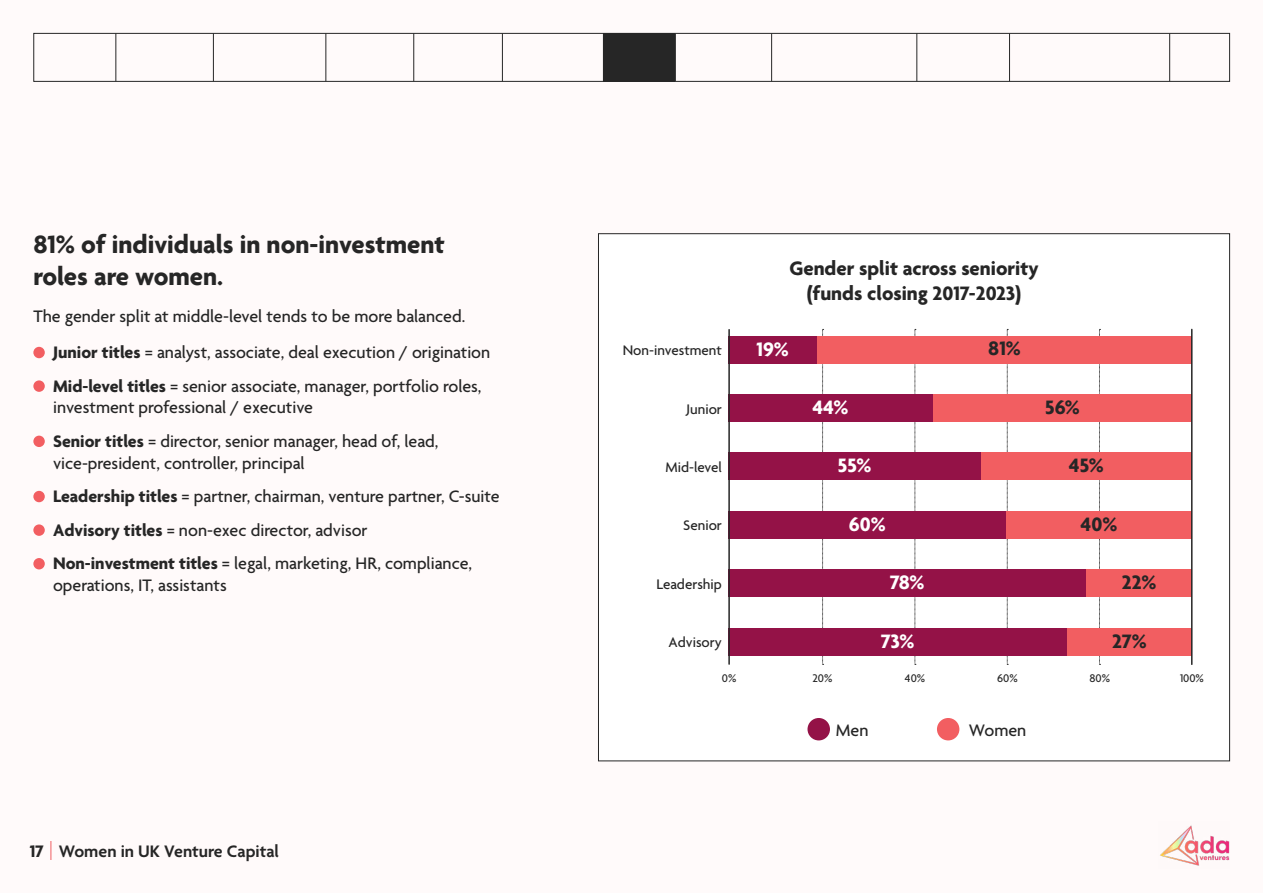
<style>
.page{position:relative;width:1263px;height:893px;background:#fffafa}
.page>*{position:absolute;margin:0;border:0;box-sizing:border-box;transform-origin:0 0}
.t1{font:700 27px/32.4px "Agenda";color:#262626}
.t2{font:700 21px/25.2px "Agenda";color:#262626;text-align:center}
.t3{font:700 21px "Agenda";color:#fff}
.t4{font:500 18px/21.6px "Agenda";color:#262626}
.t5{font:600 18px "Agenda";color:#262626}
.t6{font:500 15px "Agenda";color:#262626}
.t7{font:500 12px "Agenda";color:#262626}
.s1{font-weight:700}
</style>
<div class="page">
<img style="left:1160px;top:825px;width:70px;height:41px">
<div style="left:33px;top:347px;width:12px;height:11px;background:#f25e61;border-radius:50%"></div>
<div style="left:33px;top:380px;width:12px;height:12px;background:#f25e61;border-radius:50%"></div>
<div style="left:33px;top:436px;width:12px;height:11px;background:#f25e61;border-radius:50%"></div>
<div style="left:33px;top:491px;width:12px;height:11px;background:#f25e61;border-radius:50%"></div>
<div style="left:33px;top:524px;width:12px;height:12px;background:#f25e61;border-radius:50%"></div>
<div style="left:33px;top:558px;width:12px;height:11px;background:#f25e61;border-radius:50%"></div>
<div style="left:598px;top:233px;width:632px;height:528px;background:#fff;border:1px solid #262626"></div>
<div style="left:807px;top:718px;width:23px;height:22px;background:#941247;border-radius:50%"></div>
<div style="left:937px;top:718px;width:22px;height:22px;background:#f25e61;border-radius:50%"></div>
<svg style="left:822px;top:329px;width:2px;height:336px"></svg>
<svg style="left:915px;top:329px;width:1px;height:336px"></svg>
<svg style="left:1007px;top:329px;width:1px;height:336px"></svg>
<svg style="left:1099px;top:329px;width:1px;height:336px"></svg>
<div style="left:817px;top:336px;width:375px;height:27px;background:#f25e61"></div>
<div style="left:728px;top:336px;width:89px;height:27px;background:#941247"></div>
<div style="left:932px;top:394px;width:260px;height:28px;background:#f25e61"></div>
<div style="left:728px;top:394px;width:204px;height:28px;background:#941247"></div>
<div style="left:980px;top:452px;width:212px;height:28px;background:#f25e61"></div>
<div style="left:728px;top:452px;width:252px;height:28px;background:#941247"></div>
<div style="left:1006px;top:511px;width:186px;height:28px;background:#f25e61"></div>
<div style="left:728px;top:511px;width:278px;height:28px;background:#941247"></div>
<div style="left:1086px;top:569px;width:106px;height:28px;background:#f25e61"></div>
<div style="left:728px;top:569px;width:358px;height:28px;background:#941247"></div>
<div style="left:1067px;top:628px;width:125px;height:27px;background:#f25e61"></div>
<div style="left:728px;top:628px;width:339px;height:27px;background:#941247"></div>
<hr style="left:728px;top:330px;width:2px;height:334px;background:#262626">
<hr style="left:1191px;top:329px;width:1px;height:335px;background:#262626">
<svg style="left:51px;top:841px;width:1px;height:19px"></svg>
<div style="left:604px;top:33px;width:71px;height:49px;background:#262626"></div>
<div style="left:33px;top:33px;width:1197px;height:49px;border:1px solid #262626"></div>
<hr style="left:115px;top:33px;width:1px;height:48px;background:#262626">
<hr style="left:325px;top:33px;width:1px;height:48px;background:#262626">
<hr style="left:213px;top:33px;width:1px;height:48px;background:#262626">
<hr style="left:413px;top:33px;width:1px;height:48px;background:#262626">
<hr style="left:502px;top:33px;width:1px;height:48px;background:#262626">
<hr style="left:603px;top:33px;width:1px;height:48px;background:#262626">
<hr style="left:675px;top:33px;width:1px;height:48px;background:#262626">
<hr style="left:771px;top:33px;width:1px;height:48px;background:#262626">
<hr style="left:1169px;top:33px;width:1px;height:48px;background:#262626">
<hr style="left:916px;top:33px;width:1px;height:48px;background:#262626">
<hr style="left:1009px;top:33px;width:1px;height:48px;background:#262626">
<h1 class="t1" style="left:33px;top:229px;width:413px">81% of individuals in non-investment roles are women.</h1>
<p class="t4" style="left:53px;top:299px;width:439px;line-height:36.6px;text-indent:-20px">The gender split at middle-level tends to be more balanced.<br><span class="s1">Junior titles</span> = analyst, associate, deal execution / origination</p>
<p class="t4" style="left:53px;top:376px;width:430px"><span class="s1">Mid-level titles</span> = senior associate, manager, portfolio roles, investment professional / executive</p>
<p class="t4" style="left:53px;top:432px;width:387px"><span class="s1">Senior titles</span> = director, senior manager, head of, lead, vice-president, controller, principal</p>
<p class="t4" style="left:53px;top:481px;width:448px;line-height:33.6px"><span class="s1">Leadership titles</span> = partner, chairman, venture partner, C-suite<br><span class="s1">Advisory titles</span> = non-exec director, advisor<br><span class="s1">Non-investment titles</span> = legal, marketing, HR, compliance,</p>
<p class="t4" style="left:53px;top:576px;width:175px">operations, IT, assistants</p>
<p class="t5" style="left:30px;top:841px;width:251px"><span class="s1">17</span> Women in UK Venture Capital</p>
<p class="t2" style="left:789px;top:257px;width:251px">Gender split across seniority (funds closing 2017-2023)</p>
<p class="t6" style="left:623px;top:342px;width:101px">Non-investment</p>
<p class="t3" style="left:757px;top:337px;width:34px">19%</p>
<p class="t2" style="left:988px;top:337px;width:34px">81%</p>
<p class="t6" style="left:686px;top:401px;width:37px">Junior</p>
<p class="t3" style="left:812px;top:396px;width:37px">44%</p>
<p class="t2" style="left:1045px;top:396px;width:36px">56%</p>
<p class="t6" style="left:665px;top:459px;width:58px">Mid-level</p>
<p class="t3" style="left:837px;top:454px;width:36px">55%</p>
<p class="t2" style="left:1069px;top:454px;width:37px">45%</p>
<p class="t6" style="left:683px;top:517px;width:40px">Senior</p>
<p class="t3" style="left:849px;top:513px;width:38px">60%</p>
<p class="t2" style="left:1081px;top:513px;width:38px">40%</p>
<p class="t6" style="left:656px;top:576px;width:67px">Leadership</p>
<p class="t3" style="left:890px;top:571px;width:36px">78%</p>
<p class="t2" style="left:1122px;top:571px;width:36px">22%</p>
<p class="t6" style="left:669px;top:634px;width:55px">Advisory</p>
<p class="t3" style="left:881px;top:630px;width:35px">73%</p>
<p class="t2" style="left:1112px;top:629px;width:36px">27%</p>
<p class="t7" style="left:722px;top:672px;width:16px">0%</p>
<p class="t7" style="left:812px;top:672px;width:22px">20%</p>
<p class="t7" style="left:905px;top:672px;width:22px">40%</p>
<p class="t7" style="left:997px;top:672px;width:22px">60%</p>
<p class="t7" style="left:1089px;top:672px;width:22px">80%</p>
<p class="t7" style="left:1180px;top:672px;width:25px">100%</p>
<p class="t4" style="left:836px;top:720px;width:34px">Men</p>
<p class="t4" style="left:969px;top:720px;width:59px">Women</p>
</div>
